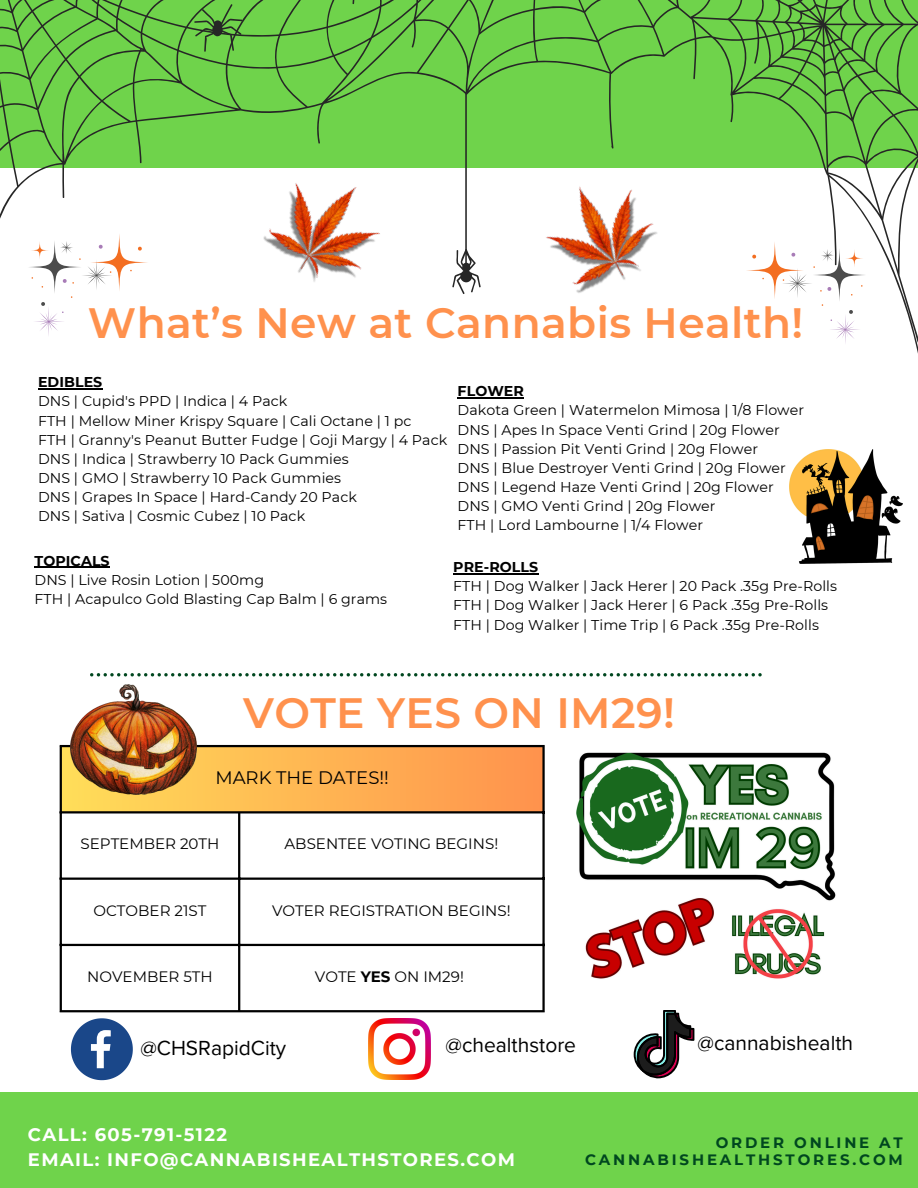
<style>
.page{position:relative;width:918px;height:1188px;background:#fff}
.page>*{position:absolute;margin:0;border:0;box-sizing:border-box;transform-origin:0 0}
.t1{font:600 42.3px "Montserrat";letter-spacing:.01em;color:#ff914d}
.t2{font:21px "Proxima Nova";color:#000}
.t3{font:700 18px/24.8px "Montserrat";letter-spacing:.075em;color:#fff}
.t4{font:18px "Montserrat";color:#000}
.t5{font:15px "Montserrat";color:#000}
.t6{font:700 15px "Montserrat";letter-spacing:.19em;color:#00471f}
.t7{font:14.25px "Montserrat";letter-spacing:.005em;color:#000}
.t8{font:700 14.25px "Montserrat";letter-spacing:.005em;color:#000}
.s1{font-weight:700}
</style>
<div class="page">
<div style="left:0;top:1092px;width:918px;height:96px;background:#6fd34b"></div>
<svg style="left:71px;top:1018px;width:62px;height:62px"></svg>
<img style="left:369px;top:1018px;width:61px;height:61px">
<svg style="left:634px;top:1010px;width:60px;height:69px"></svg>
<svg style="left:90px;top:673px;width:672px;height:3px"></svg>
<div style="left:61px;top:746px;width:483px;height:67px;background:linear-gradient(to right,#fedd59,#ff924d)"></div>
<hr style="left:60px;top:747px;width:2px;height:263px;background:#000">
<hr style="left:238px;top:813px;width:2px;height:197px;background:#000">
<hr style="left:542px;top:747px;width:3px;height:263px;background:#000">
<hr style="left:60px;top:745px;width:485px;height:2px;background:#000">
<hr style="left:60px;top:811px;width:485px;height:2px;background:#000">
<hr style="left:60px;top:878px;width:485px;height:2px;background:#000">
<hr style="left:60px;top:944px;width:485px;height:2px;background:#000">
<hr style="left:60px;top:1010px;width:485px;height:2px;background:#000">
<img style="left:576px;top:752px;width:260px;height:227px">
<img style="left:71px;top:685px;width:126px;height:109px">
<img style="left:789px;top:450px;width:114px;height:113px">
<svg style="left:0;top:0;width:918px;height:354px;fill:#6fd34b"></svg>
<img style="left:244px;top:153px;width:161px;height:160px">
<hr style="left:38px;top:388px;width:64px;height:2px;background:#000">
<hr style="left:453px;top:573px;width:85px;height:1px;background:#000">
<hr style="left:458px;top:397px;width:66px;height:2px;background:#000">
<hr style="left:35px;top:567px;width:75px;height:1px;background:#000">
<img style="left:526px;top:161px;width:155px;height:152px">
<p class="t1" style="left:88px;top:297px;width:717px">What’s New at Cannabis Health!</p>
<p class="t8" style="left:38px;top:374px;width:66px">EDIBLES</p>
<p class="t7" style="left:38px;top:393px;width:251px">DNS | Cupid's PPD | Indica | 4 Pack</p>
<p class="t7" style="left:38px;top:412px;width:375px">FTH | Mellow Miner Krispy Square | Cali Octane | 1 pc</p>
<p class="t7" style="left:38px;top:431px;width:411px">FTH | Granny's Peanut Butter Fudge | Goji Margy | 4 Pack</p>
<p class="t7" style="left:38px;top:450px;width:312px">DNS | Indica | Strawberry 10 Pack Gummies</p>
<p class="t7" style="left:38px;top:469px;width:305px">DNS | GMO | Strawberry 10 Pack Gummies</p>
<p class="t7" style="left:38px;top:488px;width:320px">DNS | Grapes In Space | Hard-Candy 20 Pack</p>
<p class="t7" style="left:38px;top:507px;width:269px">DNS | Sativa | Cosmic Cubez | 10 Pack</p>
<p class="t8" style="left:453px;top:558px;width:86px">PRE-ROLLS</p>
<p class="t7" style="left:453px;top:577px;width:385px">FTH | Dog Walker | Jack Herer | 20 Pack .35g Pre-Rolls</p>
<p class="t7" style="left:453px;top:597px;width:376px">FTH | Dog Walker | Jack Herer | 6 Pack .35g Pre-Rolls</p>
<p class="t7" style="left:453px;top:616px;width:367px">FTH | Dog Walker | Time Trip | 6 Pack .35g Pre-Rolls</p>
<p class="t8" style="left:458px;top:383px;width:68px">FLOWER</p>
<p class="t7" style="left:458px;top:402px;width:348px">Dakota Green | Watermelon Mimosa | 1/8 Flower</p>
<p class="t7" style="left:458px;top:421px;width:324px">DNS | Apes In Space Venti Grind | 20g Flower</p>
<p class="t7" style="left:458px;top:440px;width:302px">DNS | Passion Pit Venti Grind | 20g Flower</p>
<p class="t7" style="left:458px;top:459px;width:330px">DNS | Blue Destroyer Venti Grind | 20g Flower</p>
<p class="t7" style="left:458px;top:478px;width:318px">DNS | Legend Haze Venti Grind | 20g Flower</p>
<p class="t7" style="left:458px;top:497px;width:260px">DNS | GMO Venti Grind | 20g Flower</p>
<h1 class="t7" style="left:458px;top:516px;width:247px">FTH | Lord Lambourne | 1/4 Flower</h1>
<p class="t8" style="left:35px;top:552px;width:77px">TOPICALS</p>
<p class="t7" style="left:35px;top:571px;width:231px">DNS | Live Rosin Lotion | 500mg</p>
<p class="t7" style="left:35px;top:590px;width:354px">FTH | Acapulco Gold Blasting Cap Balm | 6 grams</p>
<p class="t1" style="left:243px;top:687px;width:433px">VOTE YES ON IM29!</p>
<p class="t4" style="left:215px;top:767px;width:175px">MARK THE DATES!!</p>
<p class="t5" style="left:81px;top:835px;width:140px">SEPTEMBER 20TH</p>
<p class="t5" style="left:285px;top:835px;width:215px">ABSENTEE VOTING BEGINS!</p>
<p class="t5" style="left:94px;top:901px;width:114px">OCTOBER 21ST</p>
<h2 class="t5" style="left:272px;top:901px;width:240px">VOTER REGISTRATION BEGINS!</h2>
<p class="t5" style="left:87px;top:968px;width:127px">NOVEMBER 5TH</p>
<p class="t5" style="left:315px;top:968px;width:151px">VOTE <span class="s1">YES</span> ON IM29!</p>
<p class="t2" style="left:140px;top:1035px;width:147px">@CHSRapidCity</p>
<p class="t2" style="left:446px;top:1033px;width:132px">@chealthstore</p>
<p class="t2" style="left:698px;top:1031px;width:157px">@cannabishealth</p>
<p class="t3" style="left:28px;top:1122px;width:489px">CALL: 605-791-5122<br>EMAIL: INFO@CANNABISHEALTHSTORES.COM</p>
<p class="t6" style="left:716px;top:1133px;width:189px">ORDER ONLINE AT</p>
<p class="t6" style="left:585px;top:1151px;width:319px">CANNABISHEALTHSTORES.COM</p>
</div>
